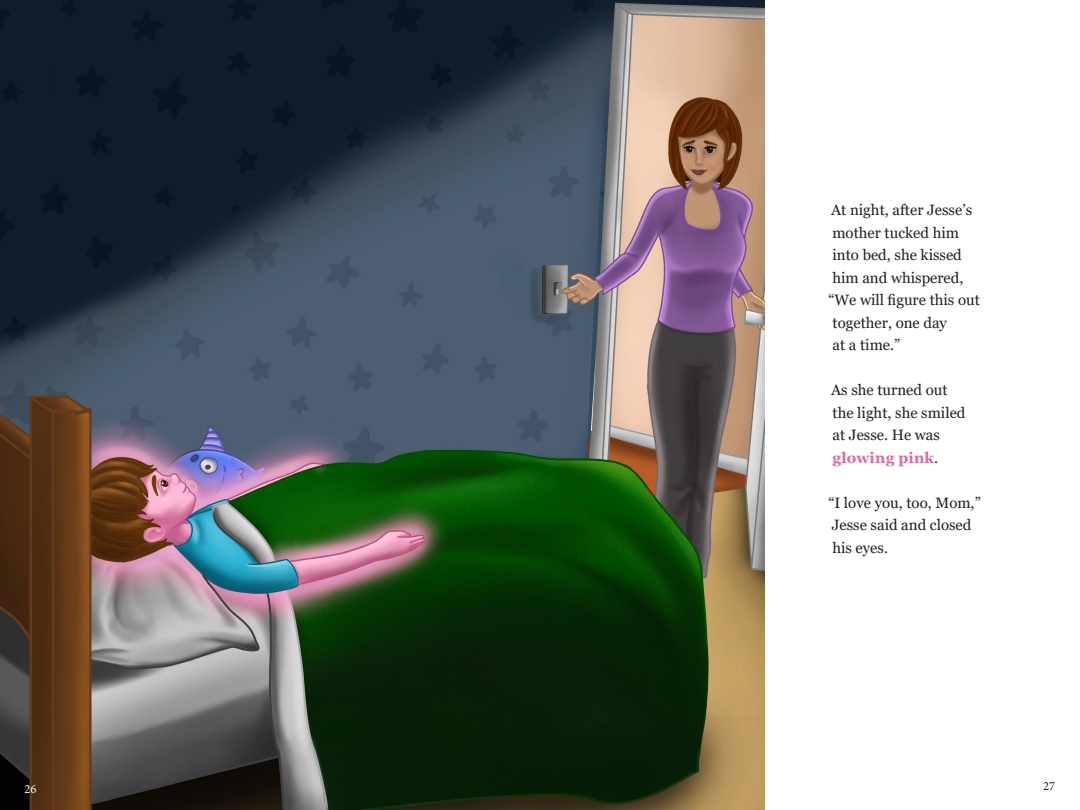
<style>
.page{position:relative;width:1080px;height:810px;background:#fff}
.page>*{position:absolute;margin:0;border:0;box-sizing:border-box;transform-origin:0 0}
.t1{font:15px/22.5px "Georgia";color:#231f20}
.t2{font:12.5px "Minion Pro";color:#231f20}
.t3{font:12.5px "Minion Pro";color:#fff}
.s1{font-weight:700;color:#df68a0}
</style>
<div class="page">
<img style="left:0;top:0;width:765px;height:810px">
<p class="t3" style="left:24px;top:780px;width:14px">26</p>
<p class="t1" style="left:828px;top:199px;width:153px">At night, after Jesse’s mother tucked him into bed, she kissed him and whispered, “We will figure this out together, one day</p>
<p class="t1" style="left:833px;top:334px;width:69px">at a time.”</p>
<p class="t1" style="left:831px;top:379px;width:136px">As she turned out the light, she smiled at Jesse. He was <span class="s1">glowing pink</span>.</p>
<p class="t1" style="left:828px;top:492px;width:154px">“I love you, too, Mom,”<br>Jesse said and closed his eyes.</p>
<p class="t2" style="left:1043px;top:777px;width:13px">27</p>
</div>
